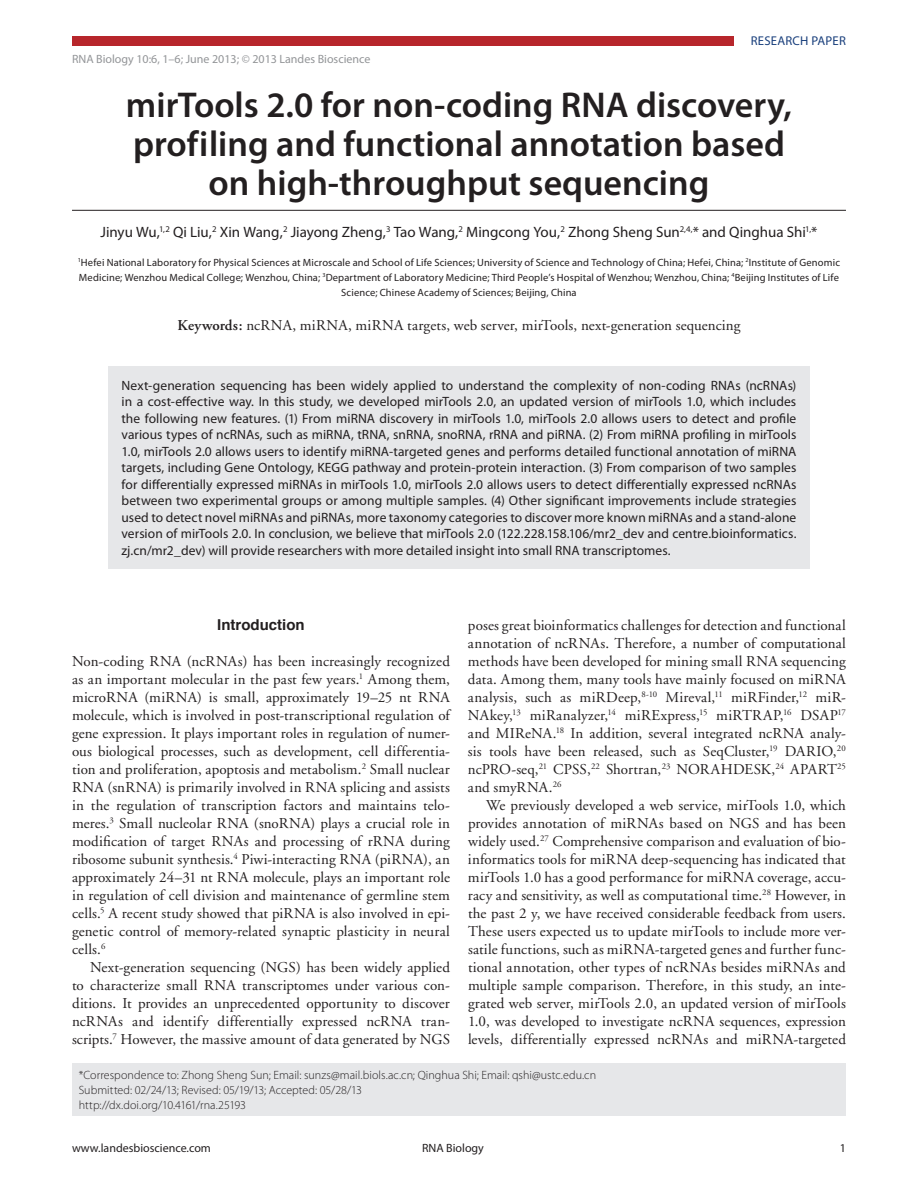
<style>
.page{position:relative;width:918px;height:1188px;background:#fff}
.page>*{position:absolute;margin:0;border:0;box-sizing:border-box;transform-origin:0 0}
.t1{font:600 36px/39px "Myriad Pro";color:#231f20;text-align:center}
.t2{font:15px/18px "Adobe Garamond";letter-spacing:.01em;color:#231f20;text-align:justify}
.t3{font:15px "Myriad Pro";color:#231f20}
.t4{font:700 15px "Helvetica";color:#231f20}
.t5{font:13.5px/16.5px "Myriad Pro";letter-spacing:.005em;color:#231f20;text-align:justify}
.t6{font:12.75px "Myriad Pro";letter-spacing:.02em;color:#193f7c}
.t7{font:300 12px/15px "Myriad Pro";color:#231f20}
.t8{font:12px "Myriad Pro";color:#939598}
.t9{font:12px "Myriad Pro";color:#231f20}
.t10{font:10.5px/15px "Myriad Pro";letter-spacing:.015em;color:#231f20;text-align:center}
.s1{font-weight:600}
</style>
<div class="page">
<div style="left:72px;top:36px;width:662px;height:10px;background:#b7262b"></div>
<div style="left:72px;top:1063px;width:774px;height:53px;background:#e6e7e9"></div>
<div style="left:108px;top:366px;width:702px;height:202px;background:#e6e7e9"></div>
<hr style="left:72px;top:210px;width:774px;height:1px;background:#231f20">
<p class="t8" style="left:72px;top:52px;width:300px">RNA Biology 10:6, 1–6; June 2013; © 2013 Landes Bioscience</p>
<p class="t6" style="left:751px;top:33px;width:94px">research paper</p>
<h1 class="t1" style="left:126px;top:85px;width:668px">mirTools 2.0 for non-coding RNA discovery, profiling and functional annotation based on high-throughput sequencing</h1>
<p class="t3" style="left:101px;top:223px;width:718px">Jinyu Wu,<sup>1,2</sup> Qi Liu,<sup>2</sup> Xin Wang,<sup>2</sup> Jiayong Zheng,<sup>3</sup> Tao Wang,<sup>2</sup> Mingcong You,<sup>2</sup> Zhong Sheng Sun<sup>2,4,</sup>* and Qinghua Shi<sup>1,</sup>*</p>
<p class="t10" style="left:78px;top:255px;width:764px"><sup>1</sup>Hefei National Laboratory for Physical Sciences at Microscale and School of Life Sciences; University of Science and Technology of China; Hefei, China; <sup>2</sup>Institute of Genomic<br>Medicine; Wenzhou Medical College; Wenzhou, China; <sup>3</sup>Department of Laboratory Medicine; Third People’s Hospital of Wenzhou; Wenzhou, China; <sup>4</sup>Beijing Institutes of Life<br>Science; Chinese Academy of Sciences; Beijing, China</p>
<p class="t2" style="left:177px;top:317px;width:565px"><span class="s1">Keywords:</span> ncRNA, miRNA, miRNA targets, web server, mirTools, next-generation sequencing</p>
<p class="t5" style="left:122px;top:377px;width:677px">Next-generation sequencing has been widely applied to understand the complexity of non-coding RNAs (ncRNAs) in a cost-effective way. In this study, we developed mirTools 2.0, an updated version of mirTools 1.0, which includes the following new features. (1) From miRNA discovery in mirTools 1.0, mirTools 2.0 allows users to detect and profile various types of ncRNAs, such as miRNA, tRNA, snRNA, snoRNA, rRNA and piRNA. (2) From miRNA profiling in mirTools 1.0, mirTools 2.0 allows users to identify miRNA-targeted genes and performs detailed functional annotation of miRNA targets, including Gene Ontology, KEGG pathway and protein-protein interaction. (3) From comparison of two samples for differentially expressed miRNAs in mirTools 1.0, mirTools 2.0 allows users to detect differentially expressed ncRNAs between two experimental groups or among multiple samples. (4) Other significant improvements include strategies used to detect novel miRNAs and piRNAs, more taxonomy categories to discover more known miRNAs and a stand-alone version of mirTools 2.0. In conclusion, we believe that mirTools 2.0 (122.228.158.106/mr2_dev and centre.bioinformatics. zj.cn/mr2_dev) will provide researchers with more detailed insight into small RNA transcriptomes.</p>
<p class="t4" style="left:217px;top:614px;width:89px">Introduction</p>
<p class="t2" style="left:72px;top:653px;width:379px">Non-coding RNA (ncRNAs) has been increasingly recognized as an important molecular in the past few years.<sup>1</sup> Among them, microRNA (miRNA) is small, approximately 19–25 nt RNA molecule, which is involved in post-transcriptional regulation of gene expression. It plays important roles in regulation of numer&shy;ous biological processes, such as development, cell differentia&shy;tion and proliferation, apoptosis and metabolism.<sup>2</sup> Small nuclear RNA (snRNA) is primarily involved in RNA splicing and assists in the regulation of transcription factors and maintains telo&shy;meres.<sup>3</sup> Small nucleolar RNA (snoRNA) plays a crucial role in modification of target RNAs and processing of rRNA during ribosome subunit synthesis.<sup>4</sup> Piwi-interacting RNA (piRNA), an approximately 24–31 nt RNA molecule, plays an important role in regulation of cell division and maintenance of germline stem cells.<sup>5</sup> A recent study showed that piRNA is also involved in epi&shy;genetic control of memory-related synaptic plasticity in neural cells.<sup>6</sup></p>
<p class="t2" style="left:72px;top:959px;width:379px;text-indent:18px">Next-generation sequencing (NGS) has been widely applied to characterize small RNA transcriptomes under various con&shy;ditions. It provides an unprecedented opportunity to discover ncRNAs and identify differentially expressed ncRNA tran&shy;scripts.<sup>7</sup> However, the massive amount of data generated by NGS</p>
<p class="t2" style="left:468px;top:617px;width:379px">poses great bioinformatics challenges for detection and functional annotation of ncRNAs. Therefore, a number of computational methods have been developed for mining small RNA sequencing data. Among them, many tools have mainly focused on miRNA analysis, such as miRDeep,<sup>8-10</sup> Mireval,<sup>11</sup> miRFinder,<sup>12</sup> miR-NAkey,<sup>13</sup> miRanalyzer,<sup>14</sup> miRExpress,<sup>15</sup> miRTRAP,<sup>16</sup> DSAP<sup>17 </sup>and MIReNA.<sup>18</sup> In addition, several integrated ncRNA analy&shy;sis tools have been released, such as SeqCluster,<sup>19</sup> DARIO,<sup>20 </sup>ncPRO-seq,<sup>21</sup> CPSS,<sup>22</sup> Shortran,<sup>23</sup> NORAHDESK,<sup>24</sup> APART<sup>25 </sup>and smyRNA.<sup>26</sup></p>
<p class="t2" style="left:468px;top:797px;width:379px;text-indent:18px">We previously developed a web service, mirTools 1.0, which provides annotation of miRNAs based on NGS and has been widely used.<sup>27</sup> Comprehensive comparison and evaluation of bio&shy;informatics tools for miRNA deep-sequencing has indicated that mirTools 1.0 has a good performance for miRNA coverage, accu&shy;racy and sensitivity, as well as computational time.<sup>28</sup> However, in the past 2 y, we have received considerable feedback from users.<br>These users expected us to update mirTools to include more ver&shy;satile functions, such as miRNA-targeted genes and further func&shy;tional annotation, other types of ncRNAs besides miRNAs and multiple sample comparison. Therefore, in this study, an inte&shy;grated web server, mirTools 2.0, an updated version of mirTools 1.0, was developed to investigate ncRNA sequences, expression levels, differentially expressed ncRNAs and miRNA-targeted</p>
<p class="t7" style="left:79px;top:1068px;width:519px">*Correspondence to: Zhong Sheng Sun; Email: sunzs@mail.biols.ac.cn; Qinghua Shi; Email: qshi@ustc.edu.cn<br>Submitted: 02/24/13; Revised: 05/19/13; Accepted: 05/28/13<br>http://dx.doi.org/10.4161/rna.25193</p>
<p class="t9" style="left:72px;top:1141px;width:140px">www.landesbioscience.com</p>
<p class="t9" style="left:422px;top:1141px;width:63px">RNA Biology</p>
<p class="t9" style="left:840px;top:1141px;width:8px">1</p>
</div>
